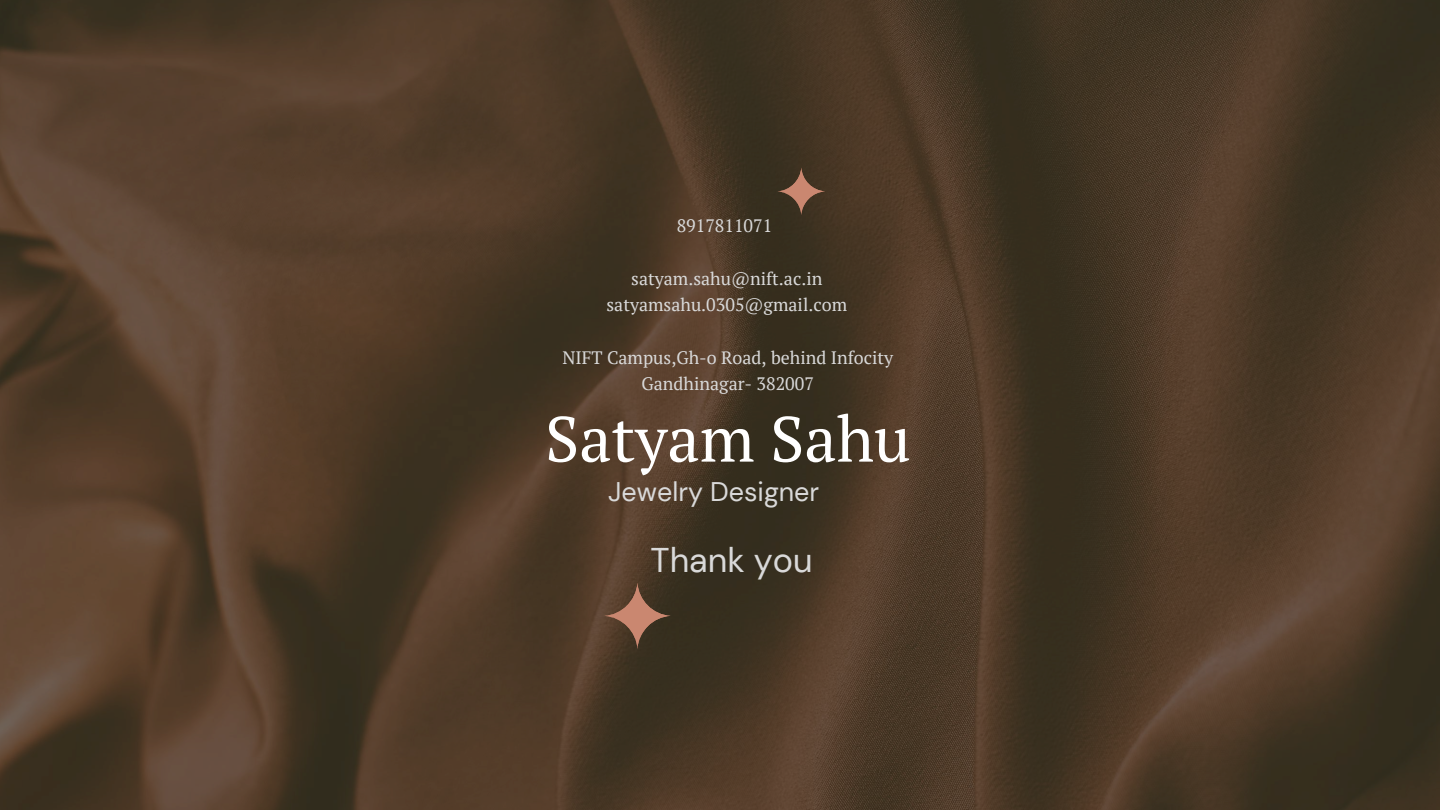
<style>
.page{position:relative;width:1440px;height:810px;background:#fff}
.page>*{position:absolute;margin:0;border:0;box-sizing:border-box;transform-origin:0 0}
.t1{font:63.8px "PT Serif";color:#fff}
.t2{font:34.3px "DM Sans";color:#d9d9d9}
.t3{font:26.9px "DM Sans";color:#d9d9d9}
.t4{font:17.9px/26.2px "PT Serif";color:#d9d9d9;text-align:center}
</style>
<div class="page">
<img style="left:0;top:0;width:1440px;height:810px">
<svg style="left:604px;top:583px;width:67px;height:66px;background:#684b38"></svg>
<svg style="left:778px;top:167px;width:47px;height:48px;background:#604734"></svg>
<p class="t4" style="left:677px;top:213px;width:97px">8917811071</p>
<p class="t4" style="left:607px;top:265px;width:242px">satyam.sahu@nift.ac.in satyamsahu.0305@gmail.com</p>
<p class="t4" style="left:562px;top:344px;width:332px">NIFT Campus,Gh-o Road, behind Infocity<br>Gandhinagar- 382007</p>
<h1 class="t1" style="left:545px;top:395px;width:367px">Satyam Sahu</h1>
<h3 class="t3" style="left:608px;top:474px;width:213px">Jewelry Designer</h3>
<h2 class="t2" style="left:651px;top:538px;width:164px">Thank you</h2>
</div>
